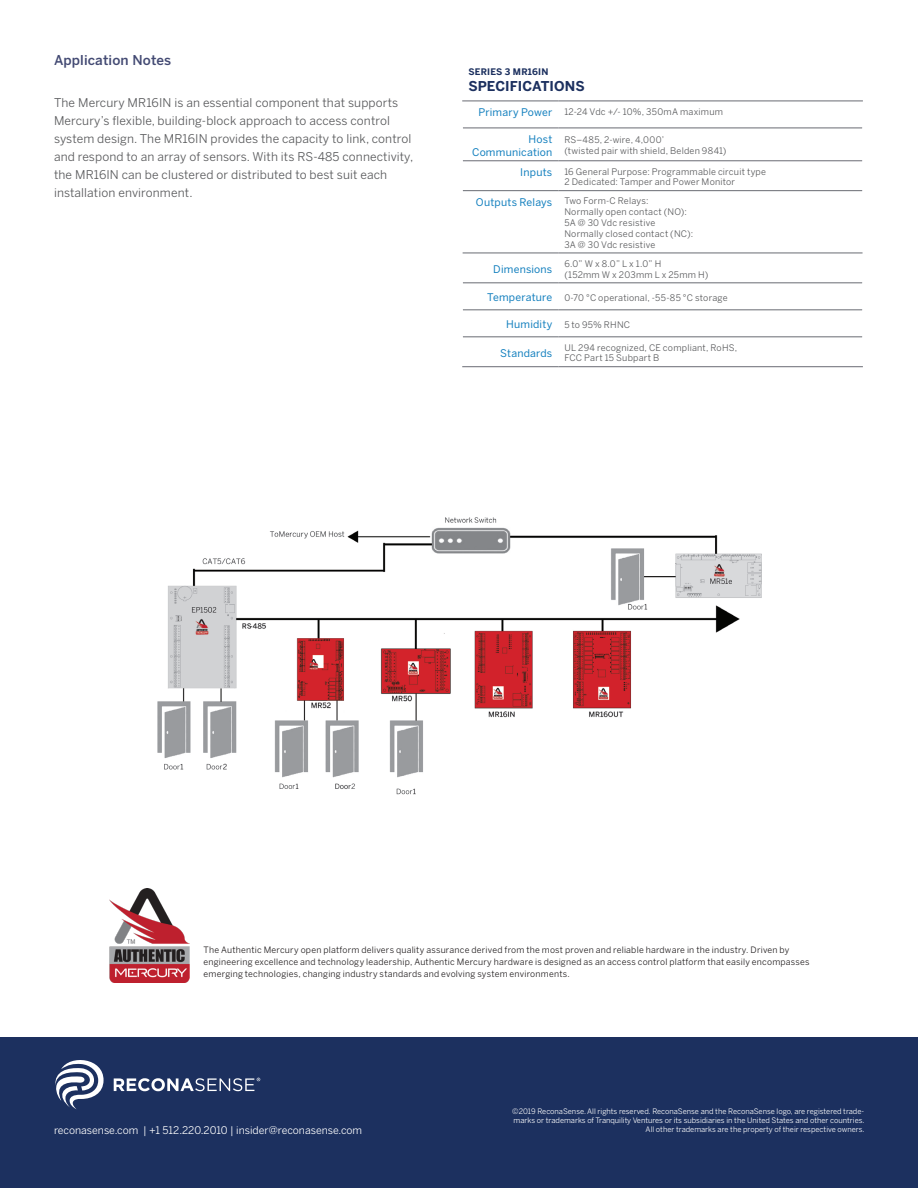
<style>
.page{position:relative;width:918px;height:1188px;background:#fff}
.page>*{position:absolute;margin:0;border:0;box-sizing:border-box;transform-origin:0 0}
.List_Content{font:500 13.5px "Benton Sans";letter-spacing:.01em;color:#434a73}
.Main__Subhead{font:700 13.5px "Benton Sans";color:#1c305f}
.t1{font:12px/18px "Benton Sans";letter-spacing:.01em;color:#57585a}
.Main__Subhead-2{font:10.5px "Benton Sans";letter-spacing:.015em;color:#127fbe}
.t2{font:10.5px "Benton Sans";color:#fff}
.Main__Subhead-3{font:9px "Benton Sans";letter-spacing:.025em;color:#57585a}
.Main__Subhead-4{font:700 9px "Benton Sans";letter-spacing:.02em;color:#1c305f}
.t3{font:700 9px "Trade Gothic Next LT Pro";color:#fff}
.Main__Subhead-5{font:8.7px/12px "Benton Sans";letter-spacing:.025em;color:#231f20}
.t4{font:7.5px/9px "Benton Sans";color:#fff;text-align:right}
</style>
<div class="page">
<hr style="left:463px;top:161px;width:95px;height:1px;background:#696b73">
<hr style="left:558px;top:161px;width:305px;height:1px;background:#696b73">
<hr style="left:463px;top:190px;width:95px;height:1px;background:#696b73">
<hr style="left:558px;top:190px;width:305px;height:1px;background:#696b73">
<hr style="left:463px;top:283px;width:95px;height:1px;background:#696b73">
<hr style="left:558px;top:283px;width:305px;height:1px;background:#696b73">
<hr style="left:463px;top:310px;width:95px;height:1px;background:#696b73">
<hr style="left:558px;top:310px;width:305px;height:1px;background:#696b73">
<hr style="left:463px;top:337px;width:95px;height:1px;background:#696b73">
<hr style="left:558px;top:337px;width:305px;height:1px;background:#696b73">
<hr style="left:862px;top:337px;width:1px;height:30px;background:#fff">
<hr style="left:462px;top:366px;width:96px;height:1px;background:#696b73">
<hr style="left:558px;top:366px;width:305px;height:1px;background:#696b73">
<hr style="left:463px;top:128px;width:95px;height:1px;background:#696b73">
<hr style="left:558px;top:128px;width:305px;height:1px;background:#696b73">
<hr style="left:862px;top:128px;width:1px;height:33px;background:#fff">
<hr style="left:862px;top:161px;width:1px;height:30px;background:#fff">
<hr style="left:462px;top:101px;width:96px;height:1px;background:#696b73">
<hr style="left:558px;top:101px;width:305px;height:1px;background:#696b73">
<hr style="left:463px;top:253px;width:95px;height:1px;background:#696b73">
<hr style="left:558px;top:253px;width:305px;height:1px;background:#696b73">
<img style="left:157px;top:517px;width:605px;height:278px">
<img style="left:110px;top:888px;width:80px;height:94px">
<div style="left:0;top:1038px;width:918px;height:150px;background:#1c305f"></div>
<svg style="left:55px;top:1060px;width:49px;height:49px"></svg>
<svg style="left:114px;top:1078px;width:146px;height:13px"></svg>
<p class="List_Content" style="left:54px;top:51px;width:119px">Application Notes</p>
<p class="t1" style="left:54px;top:94px;width:361px">The Mercury MR16IN is an essential component that supports Mercury’s flexible, building-block approach to access control system design. The MR16IN provides the capacity to link, control and respond to an array of sensors. With its RS-485 connectivity, the MR16IN can be clustered or distributed to best suit each installation environment.</p>
<p class="Main__Subhead-4" style="left:468px;top:66px;width:82px">SERIES 3 MR16IN</p>
<p class="Main__Subhead" style="left:468px;top:78px;width:118px">SPECIFICATIONS</p>
<p class="Main__Subhead-2" style="left:478px;top:106px;width:75px">Primary Power</p>
<p class="Main__Subhead-3" style="left:564px;top:106px;width:160px">12-24 Vdc +/- 10%, 350mA maximum</p>
<p class="Main__Subhead-2" style="left:529px;top:133px;width:25px">Host</p>
<p class="Main__Subhead-2" style="left:472px;top:145px;width:82px">Communication</p>
<p class="Main__Subhead-3" style="left:564px;top:135px;width:101px">RS–485, 2-wire, 4,000’</p>
<p class="Main__Subhead-3" style="left:564px;top:145px;width:164px">(twisted pair with shield, Belden 9841)</p>
<p class="Main__Subhead-2" style="left:520px;top:166px;width:34px">Inputs</p>
<p class="Main__Subhead-3" style="left:564px;top:166px;width:203px">16 General Purpose: Programmable circuit type</p>
<p class="Main__Subhead-3" style="left:564px;top:177px;width:172px">2 Dedicated: Tamper and Power Monitor</p>
<p class="Main__Subhead-2" style="left:476px;top:196px;width:78px">Outputs Relays</p>
<p class="Main__Subhead-3" style="left:564px;top:196px;width:86px">Two Form-C Relays:</p>
<p class="Main__Subhead-3" style="left:564px;top:207px;width:124px">Normally open contact (NO):</p>
<p class="Main__Subhead-3" style="left:564px;top:217px;width:92px">5A @ 30 Vdc resistive</p>
<p class="Main__Subhead-3" style="left:564px;top:228px;width:130px">Normally closed contact (NC):</p>
<p class="Main__Subhead-3" style="left:564px;top:239px;width:93px">3A @ 30 Vdc resistive</p>
<p class="Main__Subhead-2" style="left:493px;top:263px;width:61px">Dimensions</p>
<p class="Main__Subhead-3" style="left:564px;top:258px;width:98px">6.0” W x 8.0” L x 1.0” H</p>
<p class="Main__Subhead-3" style="left:564px;top:269px;width:146px">(152mm W x 203mm L x 25mm H)</p>
<p class="Main__Subhead-2" style="left:487px;top:291px;width:67px">Temperature</p>
<p class="Main__Subhead-3" style="left:564px;top:292px;width:165px">0-70 °C operational, -55-85 °C storage</p>
<p class="Main__Subhead-2" style="left:506px;top:318px;width:48px">Humidity</p>
<p class="Main__Subhead-3" style="left:564px;top:319px;width:67px">5 to 95% RHNC</p>
<p class="Main__Subhead-2" style="left:500px;top:347px;width:54px">Standards</p>
<p class="Main__Subhead-3" style="left:564px;top:342px;width:174px">UL 294 recognized, CE compliant, RoHS,</p>
<p class="Main__Subhead-3" style="left:564px;top:353px;width:97px">FCC Part 15 Subpart B</p>
<p class="Main__Subhead-5" style="left:204px;top:944px;width:608px">The Authentic Mercury open platform delivers quality assurance derived from the most proven and reliable hardware in the industry. Driven by engineering excellence and technology leadership, Authentic Mercury hardware is designed as an access control platform that easily encompasses emerging technologies, changing industry standards and evolving system environments.</p>
<p class="t4" style="left:512px;top:1107px;width:354px">©2019 ReconaSense. All rights reserved. ReconaSense and the ReconaSense logo, are registered trade&shy;marks or trademarks of Tranquility Ventures or its subsidiaries in the United States and other countries.<br>All other trademarks are the property of their respective owners.</p>
<p class="t2" style="left:54px;top:1123px;width:310px">reconasense.com | +1 512.220.2010 | insider@reconasense.com</p>
<p class="t3" style="left:831px;top:1126px;width:35px">DS-15-2</p>
</div>
